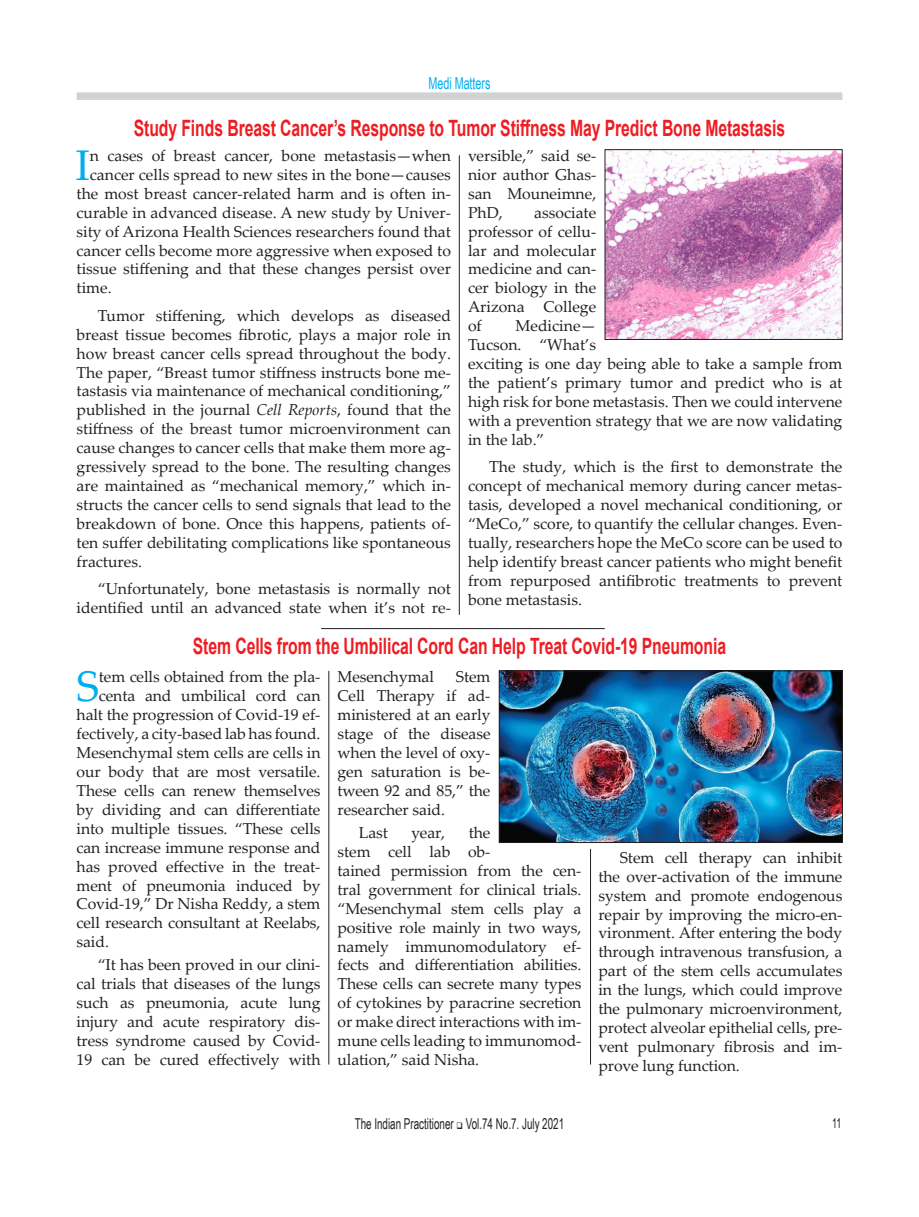
<style>
.page{position:relative;width:919px;height:1217px;background:#fff}
.page>*{position:absolute;margin:0;border:0;box-sizing:border-box;transform-origin:0 0}
._2_Col{font:42.9px "Palatino Linotype";color:#00aeef}
._3_col{font:42.9px "Palatino Linotype";color:#00aeef}
.Subhead{font:700 22.5px "Arial";letter-spacing:-.005em;color:#ee1d23;scale:.7 1}
.t1{font:16.5px "Arial Narrow";letter-spacing:-.005em;color:#00aeef;scale:.8 1}
._2_Col-2{font:15.75px/18.9px "Palatino Linotype";color:#231f20;text-align:justify}
._3_col-2{font:15.75px/18.9px "Palatino Linotype";letter-spacing:-.005em;color:#231f20;text-align:justify}
.t2{font:15px "Arial Narrow";color:#231f20;scale:.8 1}
.t3{font:13.5px "Arial Narrow";color:#231f20;scale:.8 1}
.s1{font-style:italic}
</style>
<div class="page">
<div style="left:77px;top:92px;width:765px;height:8px;background:#d1d2d4"></div>
<hr style="left:459px;top:155px;width:1px;height:459px;background:#231f20">
<hr style="left:321px;top:628px;width:283px;height:1px;background:#231f20">
<hr style="left:328px;top:670px;width:1px;height:394px;background:#231f20">
<hr style="left:590px;top:848px;width:1px;height:216px;background:#231f20">
<img style="left:606px;top:151px;width:234px;height:186px">
<img style="left:501px;top:672px;width:339px;height:168px">
<div style="left:499px;top:670px;width:343px;height:172px;border:1px solid #231f20"></div>
<p class="t1" style="left:428px;top:71px;width:79px">Medi Matters</p>
<p class="Subhead" style="left:134px;top:112px;width:932px">Study Finds Breast Cancer’s Response to Tumor Stiffness May Predict Bone Metastasis</p>
<p class="_2_Col" style="left:75px;top:135px;width:16px">I</p>
<p class="_2_Col-2" style="left:90px;top:145px;width:362px">n cases of breast cancer, bone metastasis—when</p>
<p class="_2_Col-2" style="left:90px;top:164px;width:362px">cancer cells spread to new sites in the bone—causes</p>
<p class="_2_Col-2" style="left:77px;top:183px;width:376px">the most breast cancer-related harm and is often in-</p>
<p class="_2_Col-2" style="left:77px;top:202px;width:376px">curable in advanced disease. A new study by Univer-</p>
<p class="_2_Col-2" style="left:77px;top:221px;width:376px">sity of Arizona Health Sciences researchers found that</p>
<p class="_2_Col-2" style="left:77px;top:240px;width:376px">cancer cells become more aggressive when exposed to</p>
<p class="_2_Col-2" style="left:77px;top:259px;width:376px">tissue stiffening and that these changes persist over</p>
<p class="_2_Col-2" style="left:77px;top:278px;width:37px">time.</p>
<p class="_2_Col-2" style="left:77px;top:305px;width:376px;text-indent:21px">Tumor stiffening, which develops as diseased breast tissue becomes fibrotic, plays a major role in how breast cancer cells spread throughout the body.<br>The paper, “Breast tumor stiffness instructs bone me&shy;tastasis via maintenance of mechanical conditioning,” published in the journal <span class="s1">Cell Reports</span>, found that the stiffness of the breast tumor microenvironment can cause changes to cancer cells that make them more ag&shy;gressively spread to the bone. The resulting changes are maintained as “mechanical memory,” which in&shy;structs the cancer cells to send signals that lead to the breakdown of bone. Once this happens, patients of&shy;ten suffer debilitating complications like spontaneous fractures.</p>
<p class="_2_Col-2" style="left:77px;top:578px;width:376px;text-align:right">“Unfortunately, bone metastasis is normally not identified until an advanced state when it’s not re-</p>
<p class="_2_Col-2" style="left:468px;top:145px;width:130px">versible,” said se&shy;nior author Ghas&shy;san Mouneimne, PhD,</p>
<p class="_2_Col-2" style="left:468px;top:202px;width:130px;text-indent:66px">associate professor of cellu&shy;lar and molecular medicine and can&shy;cer biology in the Arizona College of</p>
<p class="_2_Col-2" style="left:468px;top:316px;width:376px;text-align:left;text-indent:48px">Medicine—<br>Tucson. “What’s<br>exciting is one day being able to take a sample from the patient’s primary tumor and predict who is at high risk for bone metastasis. Then we could intervene with a prevention strategy that we are now validating in the lab.”</p>
<p class="_2_Col-2" style="left:468px;top:456px;width:376px;text-indent:21px">The study, which is the first to demonstrate the concept of mechanical memory during cancer metas&shy;tasis, developed a novel mechanical conditioning, or “MeCo,” score, to quantify the cellular changes. Even&shy;tually, researchers hope the MeCo score can be used to help identify breast cancer patients who might benefit from repurposed antifibrotic treatments to prevent bone metastasis.</p>
<p class="Subhead" style="left:193px;top:630px;width:763px">Stem Cells from the Umbilical Cord Can Help Treat Covid-19 Pneumonia</p>
<p class="_3_col" style="left:77px;top:656px;width:24px">S</p>
<p class="_3_col-2" style="left:99px;top:667px;width:223px">tem cells obtained from the pla-</p>
<p class="_3_col-2" style="left:99px;top:685px;width:223px">centa and umbilical cord can</p>
<p class="_3_col-2" style="left:77px;top:704px;width:245px">halt the progression of Covid-19 ef-</p>
<p class="_3_col-2" style="left:77px;top:723px;width:245px">fectively, a city-based lab has found.</p>
<p class="_3_col-2" style="left:77px;top:742px;width:245px">Mesenchymal stem cells are cells in</p>
<p class="_3_col-2" style="left:77px;top:761px;width:245px">our body that are most versatile.</p>
<p class="_3_col-2" style="left:77px;top:780px;width:245px">These cells can renew themselves</p>
<p class="_3_col-2" style="left:77px;top:799px;width:245px">by dividing and can differentiate</p>
<p class="_3_col-2" style="left:77px;top:818px;width:245px">into multiple tissues. “These cells</p>
<p class="_3_col-2" style="left:77px;top:837px;width:245px">can increase immune response and</p>
<p class="_3_col-2" style="left:77px;top:856px;width:245px">has proved effective in the treat-</p>
<p class="_3_col-2" style="left:77px;top:874px;width:245px">ment of pneumonia induced by</p>
<p class="_3_col-2" style="left:77px;top:893px;width:245px">Covid-19,” Dr Nisha Reddy, a stem</p>
<p class="_3_col-2" style="left:77px;top:912px;width:245px">cell research consultant at Reelabs,</p>
<p class="_3_col-2" style="left:77px;top:931px;width:34px">said.</p>
<p class="_3_col-2" style="left:77px;top:954px;width:245px;text-indent:21px">“It has been proved in our clini&shy;cal trials that diseases of the lungs such as pneumonia, acute lung injury and acute respiratory dis&shy;tress syndrome caused by Covid-19 can be cured effectively with</p>
<p class="_3_col-2" style="left:337px;top:667px;width:98px">Mesenchymal</p>
<p class="_3_col-2" style="left:337px;top:667px;width:154px;text-indent:118px">Stem Cell Therapy if ad&shy;ministered at an early stage of the disease when the level of oxy&shy;gen saturation is be&shy;tween 92 and 85,” the researcher said.</p>
<p class="_3_col-2" style="left:359px;top:822px;width:31px">Last</p>
<p class="_3_col-2" style="left:411px;top:822px;width:35px">year,</p>
<p class="_3_col-2" style="left:337px;top:822px;width:245px;text-align:left;text-indent:131px">the<br>stem cell lab ob-<br>tained permission from the cen&shy;tral government for clinical trials. “Mesenchymal stem cells play a positive role mainly in two ways, namely immunomodulatory ef&shy;fects and differentiation abilities.<br>These cells can secrete many types of cytokines by paracrine secretion or make direct interactions with im&shy;mune cells leading to immunomod&shy;ulation,” said Nisha.</p>
<p class="_3_col-2" style="left:598px;top:847px;width:245px;text-indent:21px">Stem cell therapy can inhibit the over-activation of the immune system and promote endogenous repair by improving the micro-en&shy;vironment. After entering the body through intravenous transfusion, a part of the stem cells accumulates in the lungs, which could improve the pulmonary microenvironment, protect alveolar epithelial cells, pre&shy;vent pulmonary fibrosis and im&shy;prove lung function.</p>
<p class="t2" style="left:355px;top:1112px;width:263px">The Indian Practitioner ❑ Vol.74 No.7. July 2021</p>
<p class="t3" style="left:832px;top:1113px;width:13px">11</p>
</div>
